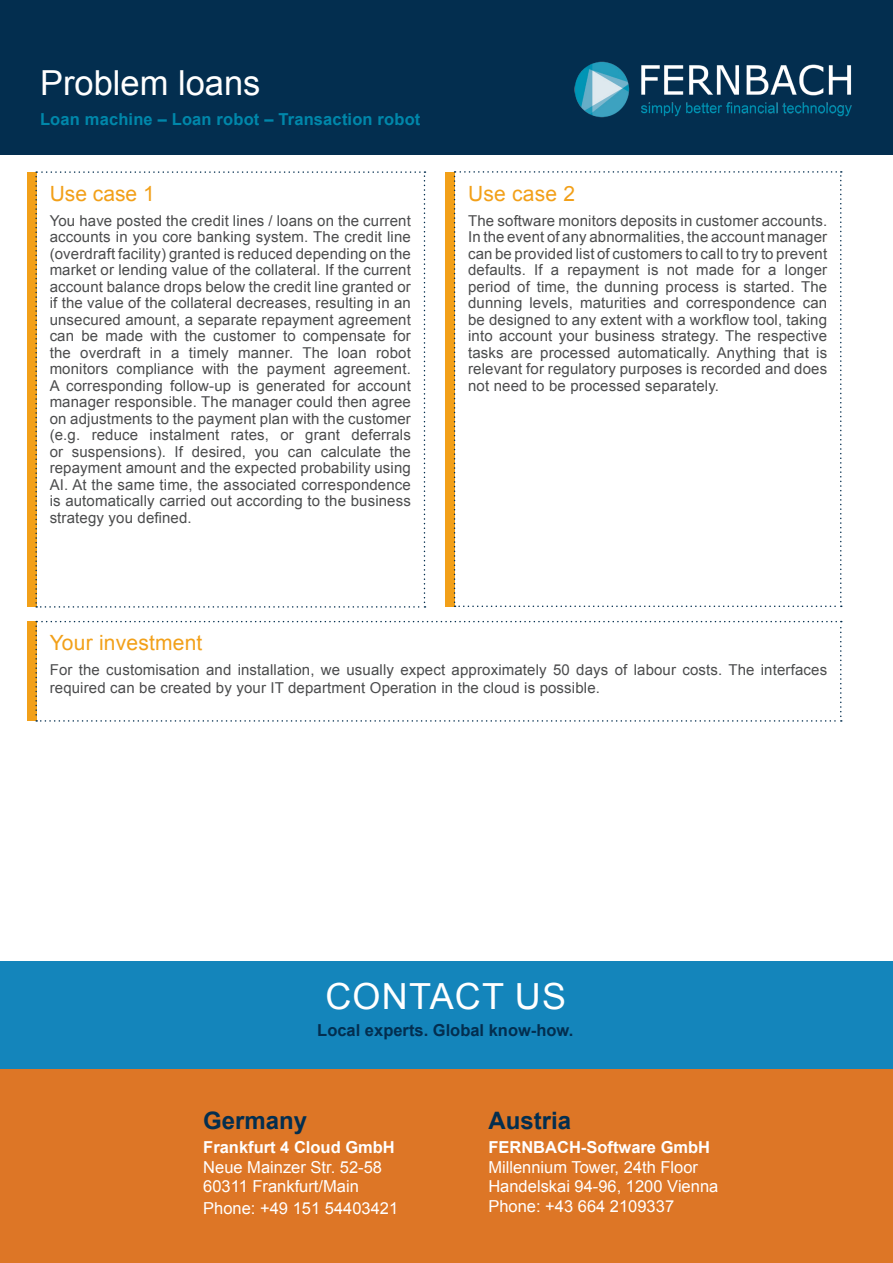
<style>
.page{position:relative;width:893px;height:1263px;background:#fff}
.page>*{position:absolute;margin:0;border:0;box-sizing:border-box;transform-origin:0 0}
.t1{font:36px "Arial";color:#fff}
.t2{font:34.5px "Arial";color:#fff}
.t3{font:700 24px "Arial";color:#032e4f}
.t4{font:21px "Arial";letter-spacing:.01em;color:#f2a019}
.t5{font:16.5px/19.8px "Arial";color:#fff}
.t6{font:700 16.5px "Arial";color:#fff}
.t7{font:700 16.5px "Arial";letter-spacing:.01em;color:#0087aa}
.t8{font:700 16.5px "Arial";color:#032e4f}
.t9{font:15px/16.5px "Arial";letter-spacing:.01em;color:#4b4c4d;text-align:justify}
</style>
<div class="page">
<div style="left:0;top:0;width:893px;height:155px;background:#032e4f"></div>
<img style="left:574px;top:61px;width:278px;height:57px">
<div style="left:0;top:961px;width:893px;height:302px;background:#1485bb"></div>
<div style="left:0;top:1069px;width:893px;height:194px;background:#dd7626"></div>
<div style="left:27px;top:172px;width:9px;height:435px;background:#f2a019"></div>
<svg style="left:35px;top:171px;width:390px;height:437px"></svg>
<div style="left:445px;top:172px;width:10px;height:434px;background:#f2a019"></div>
<svg style="left:454px;top:171px;width:388px;height:436px"></svg>
<div style="left:27px;top:622px;width:9px;height:99px;background:#f2a019"></div>
<svg style="left:35px;top:621px;width:807px;height:101px"></svg>
<p class="t2" style="left:40px;top:59px;width:222px">Problem loans</p>
<p class="t7" style="left:40px;top:108px;width:382px">Loan machine – Loan robot – Transaction robot</p>
<p class="t4" style="left:50px;top:179px;width:107px">U se case 1</p>
<p class="t9" style="left:50px;top:212px;width:363px">You have posted the credit lines / loans on the current accounts in you core banking system. The credit line (overdraft facility) granted is reduced depending on the market or lending value of the collateral. If the current account balance drops below the credit line granted or if the value of the collateral decreases, resulting in an unsecured amount, a separate repayment agreement can be made with the customer to compensate for the overdraft in a timely manner. The loan robot monitors compliance with the payment agreement.<br>A corresponding follow-up is generated for account manager responsible. The manager could then agree on adjustments to the payment plan with the customer (e.g. reduce instalment rates, or grant deferrals or suspensions). If desired, you can calculate the repayment amount and the expected probability using AI. At the same time, the associated correspondence is automatically carried out according to the business strategy you defined.</p>
<p class="t4" style="left:468px;top:179px;width:108px">U se case 2</p>
<p class="t9" style="left:468px;top:212px;width:361px">The software monitors deposits in customer accounts.<br>In the event of any abnormalities, the account manager can be provided list of customers to call to try to prevent defaults. If a repayment is not made for a longer period of time, the dunning process is started. The dunning levels, maturities and correspondence can be designed to any extent with a workflow tool, taking into account your business strategy. The respective tasks are processed automatically. Anything that is relevant for regulatory purposes is recorded and does not need to be processed separately.</p>
<p class="t4" style="left:50px;top:628px;width:154px">Your investment</p>
<p class="t9" style="left:50px;top:661px;width:779px;line-height:18px">For the customisation and installation, we usually expect approximately 50 days of labour costs. The interfaces required can be created by your IT department Operation in the cloud is possible.</p>
<p class="t1" style="left:325px;top:971px;width:54px">Contact</p>
<p class="t1" style="left:515px;top:971px;width:53px">us</p>
<p class="t8" style="left:317px;top:1018px;width:258px">Local experts. Global know-how.</p>
<p class="t3" style="left:203px;top:1103px;width:106px">Germany</p>
<p class="t6" style="left:203px;top:1135px;width:193px">Frankfurt 4 Cloud GmbH</p>
<p class="t5" style="left:203px;top:1157px;width:180px">Neue Mainzer Str. 52-58<br>60311 Frankfurt/Main</p>
<p class="t5" style="left:203px;top:1198px;width:196px">Phone: +49 151 54403421</p>
<p class="t3" style="left:488px;top:1103px;width:84px">Austria</p>
<p class="t6" style="left:488px;top:1135px;width:223px">FERNBACH-Software GmbH</p>
<p class="t5" style="left:488px;top:1157px;width:211px">Millennium Tower, 24th Floor</p>
<p class="t5" style="left:488px;top:1176px;width:231px">Handelskai 94-96, 1200 Vienna</p>
<p class="t5" style="left:488px;top:1196px;width:187px">Phone: +43 664 2109337</p>
</div>
